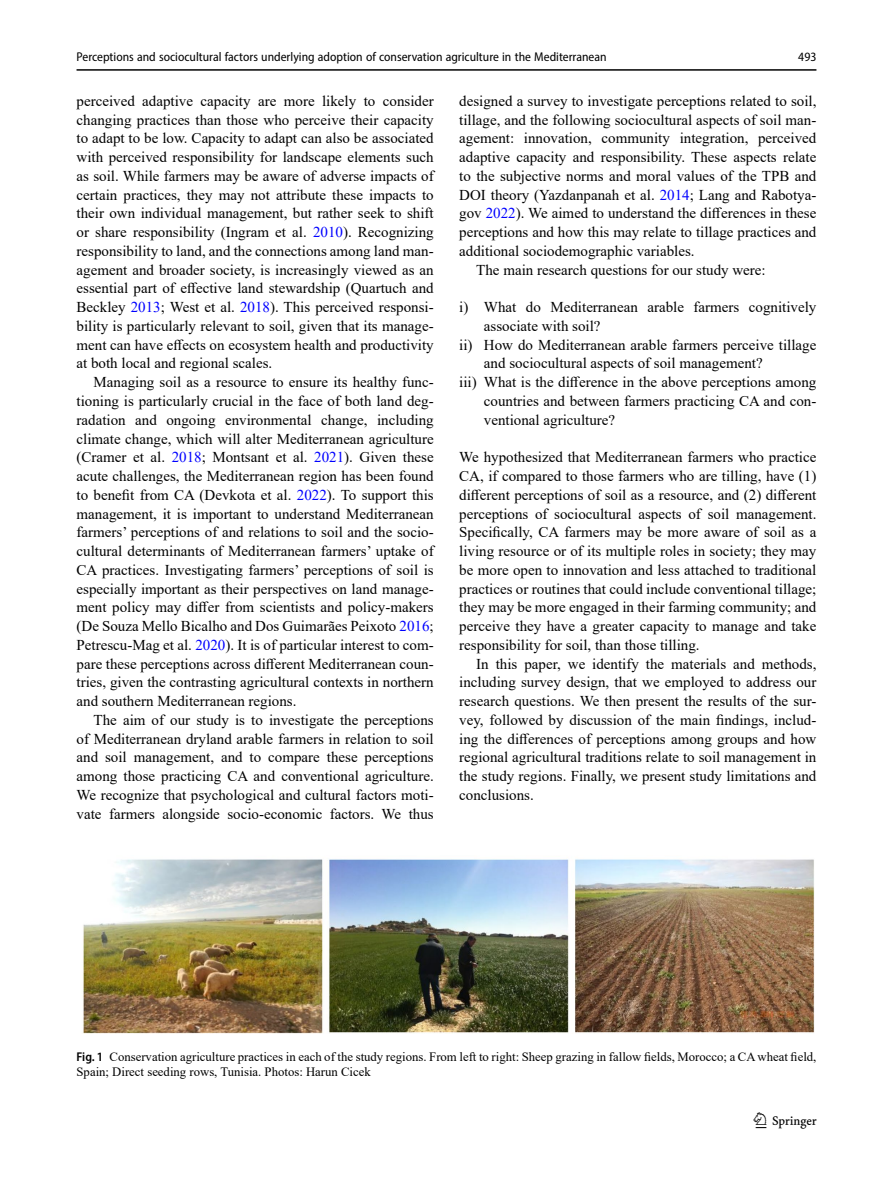
<style>
.page{position:relative;width:893px;height:1187px;background:#fff}
.page>*{position:absolute;margin:0;border:0;box-sizing:border-box;transform-origin:0 0}
.t1{font:22.5px "Springnew";color:#000}
.Body_Text_Indent{font:15px/18.8px "Times New Roman";color:#000;text-align:justify}
.Body_Text{font:15px/18.8px "Times New Roman";color:#000;text-align:justify}
.Ordered_L1_Last{font:15px/18.8px "Times New Roman";color:#000;text-align:justify}
.Ordered_L1_Middle{font:15px/18.8px "Times New Roman";color:#000}
.Ordered_L1_First{font:15px/18.8px "Times New Roman";color:#000}
.Figure_Caption{font:12.75px/15px "Times New Roman";color:#000}
.t2{font:semi-condensed 12.75px "Myriad Pro";color:#000}
.s1{color:#00f}
.s2{font-family:"Myriad Pro";font-weight:600;font-stretch:semi-condensed}
</style>
<div class="page">
<hr style="left:77px;top:69px;width:739px;height:2px;background:#000">
<img style="left:83px;top:859px;width:732px;height:174px">
<p class="t2" style="left:77px;top:49px;width:532px">Perceptions and sociocultural factors underlying adoption of conservation agriculture in the Mediterranean</p>
<p class="Body_Text_Indent" style="left:77px;top:91px;width:359px">perceived adaptive capacity are more likely to consider changing practices than those who perceive their capacity to adapt to be low. Capacity to adapt can also be associated with perceived responsibility for landscape elements such as soil. While farmers may be aware of adverse impacts of certain practices, they may not attribute these impacts to their own individual management, but rather seek to shift or share responsibility (Ingram et al. <span class="s1">2010</span>). Recognizing responsibility to land, and the connections among land man&shy;agement and broader society, is increasingly viewed as an essential part of effective land stewardship (Quartuch and Beckley <span class="s1">2013</span>; West et al. <span class="s1">2018</span>). This perceived responsi&shy;bility is particularly relevant to soil, given that its manage&shy;ment can have effects on ecosystem health and productivity at both local and regional scales.</p>
<p class="Body_Text_Indent" style="left:77px;top:372px;width:359px;text-indent:17px">Managing soil as a resource to ensure its healthy func&shy;tioning is particularly crucial in the face of both land deg&shy;radation and ongoing environmental change, including climate change, which will alter Mediterranean agriculture (Cramer et al. <span class="s1">2018</span>; Montsant et al. <span class="s1">2021</span>). Given these acute challenges, the Mediterranean region has been found to benefit from CA (Devkota et al. <span class="s1">2022</span>). To support this management, it is important to understand Mediterranean farmers’ perceptions of and relations to soil and the socio&shy;cultural determinants of Mediterranean farmers’ uptake of CA practices. Investigating farmers’ perceptions of soil is especially important as their perspectives on land manage&shy;ment policy may differ from scientists and policy-makers (De Souza Mello Bicalho and Dos Guimarães Peixoto <span class="s1">2016</span>; Petrescu-Mag et al. <span class="s1">2020</span>). It is of particular interest to com&shy;pare these perceptions across different Mediterranean coun&shy;tries, given the contrasting agricultural contexts in northern and southern Mediterranean regions.</p>
<p class="Body_Text_Indent" style="left:77px;top:710px;width:359px;text-indent:17px">The aim of our study is to investigate the perceptions of Mediterranean dryland arable farmers in relation to soil and soil management, and to compare these perceptions among those practicing CA and conventional agriculture.<br>We recognize that psychological and cultural factors moti&shy;vate farmers alongside socio-economic factors. We thus</p>
<p class="t2" style="left:798px;top:49px;width:20px">493</p>
<p class="Body_Text_Indent" style="left:459px;top:91px;width:359px">designed a survey to investigate perceptions related to soil, tillage, and the following sociocultural aspects of soil man&shy;agement: innovation, community integration, perceived adaptive capacity and responsibility. These aspects relate to the subjective norms and moral values of the TPB and DOI theory (Yazdanpanah et al. <span class="s1">2014</span>; Lang and Rabotya&shy;gov <span class="s1">2022</span>). We aimed to understand the differences in these perceptions and how this may relate to tillage practices and additional sociodemographic variables.</p>
<p class="Body_Text_Indent" style="left:476px;top:260px;width:291px">The main research questions for our study were:</p>
<p class="Ordered_L1_First" style="left:484px;top:297px;width:334px;text-indent:-25px">i) What do Mediterranean arable farmers cognitively associate with soil?</p>
<p class="Ordered_L1_Middle" style="left:484px;top:335px;width:334px;text-indent:-25px">ii) How do Mediterranean arable farmers perceive tillage and sociocultural aspects of soil management?</p>
<p class="Ordered_L1_Last" style="left:484px;top:372px;width:334px;text-indent:-25px">iii) What is the difference in the above perceptions among countries and between farmers practicing CA and con&shy;ventional agriculture?</p>
<p class="Body_Text" style="left:459px;top:447px;width:359px">We hypothesized that Mediterranean farmers who practice CA, if compared to those farmers who are tilling, have (1) different perceptions of soil as a resource, and (2) different perceptions of sociocultural aspects of soil management.<br>Specifically, CA farmers may be more aware of soil as a living resource or of its multiple roles in society; they may be more open to innovation and less attached to traditional practices or routines that could include conventional tillage; they may be more engaged in their farming community; and perceive they have a greater capacity to manage and take responsibility for soil, than those tilling.</p>
<p class="Body_Text_Indent" style="left:459px;top:653px;width:359px;text-indent:17px">In this paper, we identify the materials and methods, including survey design, that we employed to address our research questions. We then present the results of the sur&shy;vey, followed by discussion of the main findings, includ&shy;ing the differences of perceptions among groups and how regional agricultural traditions relate to soil management in the study regions. Finally, we present study limitations and conclusions.</p>
<p class="Figure_Caption" style="left:77px;top:1049px;width:741px"><span class="s2">Fig. 1</span> Conservation agriculture practices in each of the study regions. From left to right: Sheep grazing in fallow fields, Morocco; a CA wheat field,<br>Spain; Direct seeding rows, Tunisia. Photos: Harun Cicek</p>
<h1 class="t1" style="left:756px;top:1107px;width:63px">1 3</h1>
</div>
